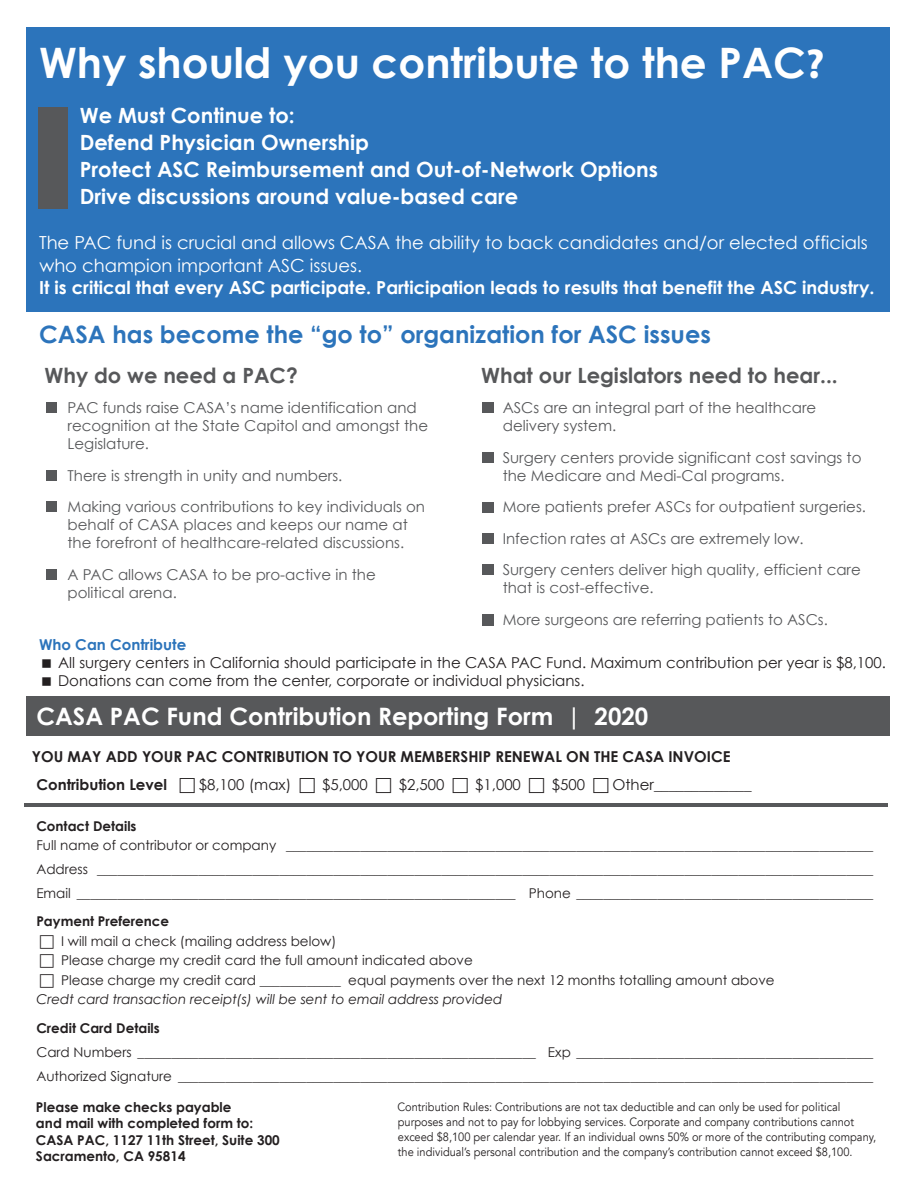
<style>
.page{position:relative;width:918px;height:1188px;background:#fff}
.page>*{position:absolute;margin:0;border:0;box-sizing:border-box;transform-origin:0 0}
.t1{font:700 42px "Century Gothic";color:#fff}
.t2{font:700 24px "Century Gothic";color:#2c74bb}
.t3{font:700 24px "Century Gothic";color:#fff}
.t4{font:700 21px/27px "Century Gothic";color:#fff}
.t5{font:700 21px "Century Gothic";color:#57585a}
.t6{font:18px/22.5px "Century Gothic";color:#fff}
.t7{font:700 18px "Century Gothic";color:#fff}
.t8{font:15px/18px "Century Gothic";color:#57585a}
.t9{font:15px/18px "Century Gothic";color:#231f20}
.t10{font:700 15px "Century Gothic";color:#231f20}
.t11{font:700 15px "Century Gothic";color:#2c74bb}
.t12{font:13.5px/24px "Century Gothic";color:#231f20}
.t13{font:700 13.5px/16.5px "Century Gothic";color:#231f20}
.t14{font:italic 13.5px "Century Gothic";color:#231f20}
.t15{font:12px/15px "Avenir";color:#231f20;scale:.92 1}
.s1{font-family:"Myriad Pro"}
</style>
<div class="page">
<div style="left:26px;top:27px;width:864px;height:285px;background:#2c74bb"></div>
<div style="left:39px;top:107px;width:29px;height:102px;background:#57585a"></div>
<div style="left:46px;top:402px;width:11px;height:11px;background:#57585a"></div>
<div style="left:46px;top:470px;width:11px;height:11px;background:#57585a"></div>
<div style="left:46px;top:501px;width:11px;height:11px;background:#57585a"></div>
<div style="left:46px;top:569px;width:11px;height:11px;background:#57585a"></div>
<div style="left:482px;top:402px;width:11px;height:11px;background:#57585a"></div>
<div style="left:482px;top:452px;width:11px;height:11px;background:#57585a"></div>
<div style="left:482px;top:502px;width:11px;height:11px;background:#57585a"></div>
<div style="left:482px;top:533px;width:11px;height:11px;background:#57585a"></div>
<div style="left:482px;top:564px;width:11px;height:11px;background:#57585a"></div>
<div style="left:482px;top:614px;width:11px;height:11px;background:#57585a"></div>
<div style="left:26px;top:697px;width:864px;height:39px;background:#57585a"></div>
<hr style="left:24px;top:803px;width:864px;height:4px;background:#57585a">
<h1 class="t1" style="left:39px;top:37px;width:787px">Why should you contribute to the PAC<span class="s1">?</span></h1>
<h3 class="t4" style="left:80px;top:101px;width:580px">We Must Continue to:<br>Defend Physician Ownership<br>Protect ASC Reimbursement and Out-of-Network Options Drive discussions around value-based care</h3>
<h3 class="t6" style="left:39px;top:231px;width:830px">The PAC fund is crucial and allows CASA the ability to back candidates and/or elected officials who champion important ASC issues.</h3>
<h3 class="t7" style="left:39px;top:276px;width:837px">It is critical that every ASC participate. Participation leads to results that benefit the ASC industry.</h3>
<h2 class="t2" style="left:39px;top:320px;width:673px">CASA has become the “go to” organization for ASC issues</h2>
<h3 class="t5" style="left:45px;top:362px;width:255px">Why do we need a PAC?</h3>
<h3 class="t5" style="left:481px;top:362px;width:358px">What our Legislators need to hear...</h3>
<p class="t8" style="left:68px;top:399px;width:362px">PAC funds raise CASA’s name identification and recognition at the State Capitol and amongst the<br>Legislature.</p>
<p class="t8" style="left:68px;top:459px;width:359px;line-height:31.5px">There is strength in unity and numbers.<br>Making various contributions to key individuals on</p>
<p class="t8" style="left:68px;top:516px;width:342px">behalf of CASA places and keeps our name at the forefront of healthcare-related discussions.</p>
<p class="t8" style="left:68px;top:565px;width:310px">A PAC allows CASA to be pro-active in the political arena.</p>
<p class="t8" style="left:503px;top:399px;width:315px">ASCs are an integral part of the healthcare delivery system.</p>
<p class="t8" style="left:503px;top:448px;width:360px">Surgery centers provide significant cost savings to the Medicare and Medi-Cal programs.</p>
<p class="t8" style="left:503px;top:491px;width:365px;line-height:31.5px">More patients prefer ASCs for outpatient surgeries.<br>Infection rates at ASCs are extremely low.<br>Surgery centers deliver high quality, efficient care</p>
<p class="t8" style="left:503px;top:572px;width:327px;line-height:31.5px">that is cost-effective.<br>More surgeons are referring patients to ASCs.</p>
<p class="t11" style="left:39px;top:635px;width:149px">Who Can Contribute</p>
<p class="t9" style="left:58px;top:653px;width:829px">All surgery centers in California should participate in the CASA PAC Fund. Maximum contribution per year is $8,100.<br>Donations can come from the center, corporate or individual physicians.</p>
<h2 class="t3" style="left:36px;top:702px;width:613px">CASA PAC Fund Contribution Reporting Form | 2020</h2>
<p class="t10" style="left:32px;top:747px;width:700px">YOU MAY ADD YOUR PAC CONTRIBUTION TO YOUR MEMBERSHIP RENEWAL ON THE CASA INVOICE</p>
<p class="t10" style="left:36px;top:775px;width:132px">Contribution Level</p>
<p class="t9" style="left:199px;top:775px;width:94px">$8,100 (max)</p>
<p class="t9" style="left:322px;top:775px;width:47px">$5,000</p>
<p class="t9" style="left:399px;top:775px;width:47px">$2,500</p>
<p class="t9" style="left:475px;top:775px;width:47px">$1,000</p>
<p class="t9" style="left:552px;top:775px;width:35px">$500</p>
<p class="t9" style="left:613px;top:775px;width:141px">Other_____________</p>
<p class="t13" style="left:36px;top:817px;width:102px">Contact Details</p>
<p class="t12" style="left:36px;top:833px;width:839px;text-align:justify">Full name of contributor or company _______________________________________________________________________________________ Address ___________________________________________________________________________________________________________________ Email _________________________________________________________________ Phone ____________________________________________</p>
<p class="t13" style="left:36px;top:913px;width:134px">Payment Preference</p>
<p class="t12" style="left:61px;top:931px;width:715px;line-height:19.5px">I will mail a check (mailing address below)<br>Please charge my credit card the full amount indicated above<br>Please charge my credit card ____________ equal payments over the next 12 months totalling amount above</p>
<p class="t14" style="left:36px;top:991px;width:468px">Credt card transaction receipt(s) will be sent to email address provided</p>
<p class="t13" style="left:36px;top:1020px;width:125px">Credit Card Details</p>
<p class="t12" style="left:36px;top:1040px;width:839px">Card Numbers ___________________________________________________________ Exp ____________________________________________<br>Authorized Signature _______________________________________________________________________________________________________</p>
<p class="t13" style="left:36px;top:1098px;width:245px">Please make checks payable<br>and mail with completed form to:<br>CASA PAC, 1127 11th Street, Suite 300<br>Sacramento, CA 95814</p>
<p class="t15" style="left:398px;top:1100px;width:522px">Contribution Rules: Contributions are not tax deductible and can only be used for political purposes and not to pay for lobbying services. Corporate and company contributions cannot exceed $8,100 per calendar year. If an individual owns 50% or more of the contributing company, the individual’s personal contribution and the company’s contribution cannot exceed $8,100.</p>
</div>
